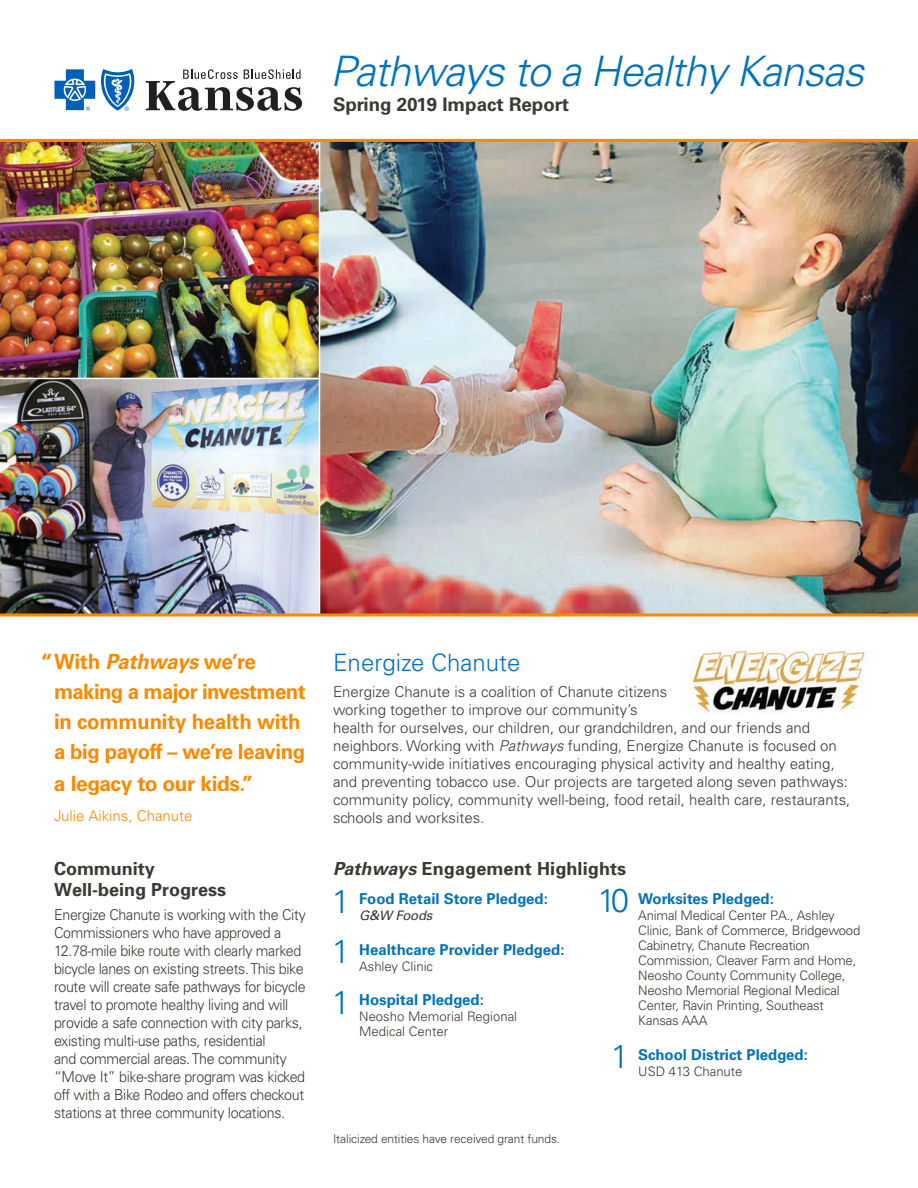
<style>
.page{position:relative;width:918px;height:1188px;background:#fff}
.page>*{position:absolute;margin:0;border:0;box-sizing:border-box;transform-origin:0 0}
.t1{font:italic 300 42px "Univers";letter-spacing:-.025em;color:#0072bc}
.t2{font:300 33px "Univers";color:#0072bc}
.t3{font:300 24px "Univers LT Std";color:#0072bc}
.t4{font:700 21px/30.3px "Univers LT Std";letter-spacing:-.02em;color:#fa8900}
.t5{font:700 18.75px "Univers LT Std";color:#3c3934}
.Subhead{font:700 18px/21.6px "Univers";color:#3c3934}
.t6{font:300 15px/18px "Univers LT Std";color:#3c3934}
.t7{font:300 15px/18px "Univers LT Std";letter-spacing:-.02em;color:#3c3934;scale:.95 1}
.t8{font:700 15px "Univers LT Std";color:#0072bc}
.t9{font:300 15px "Univers LT Std";color:#fa8900}
.t10{font:300 13.2px/15px "Univers LT Std";letter-spacing:-.015em;color:#3c3934}
.t11{font:italic 13.2px "Univers LT Std";letter-spacing:-.015em;color:#3c3934}
.t12{font:300 12px "Univers LT Std";letter-spacing:-.01em;color:#3c3934}
.s1{font-size:22.5px}
.s2{font-style:italic}
.s3{font-family:"Univers";font-style:italic}
.s4{font-family:"Univers LT Std";font-style:italic}
</style>
<div class="page">
<img style="left:0;top:142px;width:319px;height:236px">
<img style="left:320px;top:142px;width:598px;height:472px">
<img style="left:0;top:379px;width:319px;height:235px">
<img style="left:690px;top:650px;width:175px;height:63px">
<hr style="left:0;top:139px;width:918px;height:3px;background:#fa8900">
<hr style="left:0;top:614px;width:918px;height:2px;background:#fa8900">
<svg style="left:55px;top:69px;width:80px;height:42px"></svg>
<svg style="left:146px;top:69px;width:156px;height:42px"></svg>
<p class="t1" style="left:330px;top:46px;width:536px">Pathways to a Healthy Kansas</p>
<p class="t5" style="left:333px;top:93px;width:238px">Spring 2019 Impact Report</p>
<p class="t4" style="left:54px;top:647px;width:253px;text-indent:-13px"><span class="s1">“</span>With <span class="s2">Pathways</span> we’re making a major investment in community health with a big payoff – we’re leaving a legacy to our kids.”</p>
<p class="t9" style="left:54px;top:806px;width:140px">Julie Aikins, Chanute</p>
<p class="Subhead" style="left:54px;top:857px;width:174px">Community<br>Well-being Progress</p>
<p class="t7" style="left:54px;top:905px;width:267px">Energize Chanute is working with the City Commissioners who have approved a 12.78-mile bike route with clearly marked bicycle lanes on existing streets. This bike route will create safe pathways for bicycle travel to promote healthy living and will provide a safe connection with city parks, existing multi-use paths, residential<br>and commercial areas. The community “Move It” bike-share program was kicked off with a Bike Rodeo and offers checkout stations at three community locations.</p>
<p class="t3" style="left:333px;top:648px;width:189px">Energize Chanute</p>
<p class="t6" style="left:333px;top:683px;width:519px">Energize Chanute is a coalition of Chanute citizens<br>working together to improve our community’s<br>health for ourselves, our children, our grandchildren, and our friends and neighbors. Working with <span class="s3">Pathways</span> funding, Energize Chanute is focused on community-wide initiatives encouraging physical activity and healthy eating, and preventing tobacco use. Our projects are targeted along seven pathways: community policy, community well-being, food retail, health care, restaurants, schools and worksites.</p>
<p class="Subhead" style="left:333px;top:857px;width:295px"><span class="s4">Pathways</span> Engagement Highlights</p>
<p class="t2" style="left:332px;top:881px;width:20px">1</p>
<p class="t8" style="left:359px;top:890px;width:190px">Food Retail Store Pledged:</p>
<p class="t11" style="left:359px;top:907px;width:75px">G&amp;W Foods</p>
<p class="t2" style="left:332px;top:932px;width:20px">1</p>
<p class="t8" style="left:359px;top:941px;width:207px">Healthcare Provider Pledged:</p>
<p class="t10" style="left:359px;top:958px;width:75px">Ashley Clinic</p>
<p class="t2" style="left:332px;top:982px;width:20px">1</p>
<p class="t8" style="left:359px;top:991px;width:126px">Hospital Pledged:</p>
<p class="t10" style="left:359px;top:1009px;width:160px">Neosho Memorial Regional<br>Medical Center</p>
<p class="t12" style="left:333px;top:1132px;width:229px">Italicized entities have received grant funds.</p>
<p class="t2" style="left:597px;top:881px;width:33px">10</p>
<p class="t8" style="left:638px;top:890px;width:137px">Worksites Pledged:</p>
<p class="t10" style="left:638px;top:907px;width:224px">Animal Medical Center P.A., Ashley<br>Clinic, Bank of Commerce, Bridgewood<br>Cabinetry, Chanute Recreation<br>Commission, Cleaver Farm and Home,<br>Neosho County Community College,<br>Neosho Memorial Regional Medical<br>Center, Ravin Printing, Southeast<br>Kansas AAA</p>
<p class="t2" style="left:611px;top:1037px;width:20px">1</p>
<p class="t8" style="left:638px;top:1046px;width:171px">School District Pledged:</p>
<p class="t10" style="left:638px;top:1064px;width:106px">USD 413 Chanute</p>
</div>
